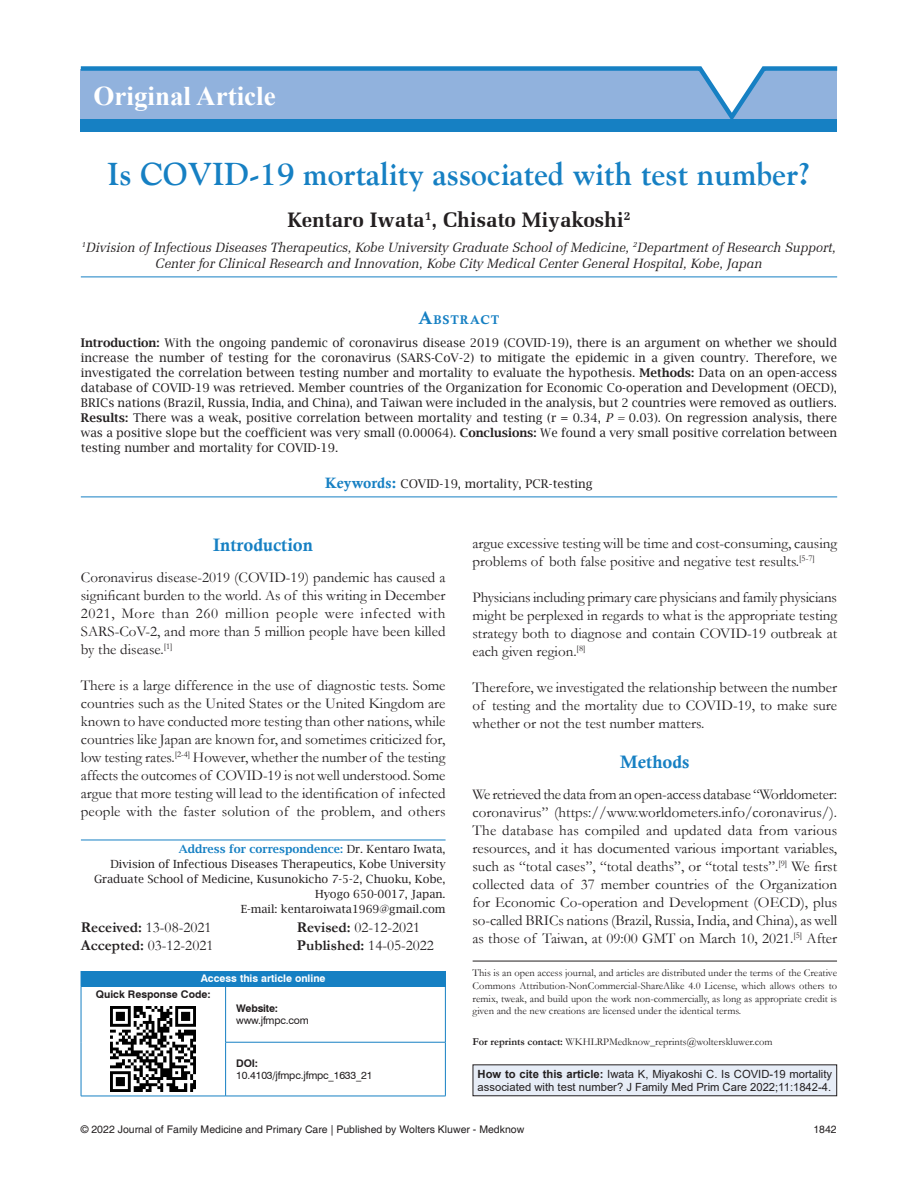
<style>
.page{position:relative;width:918px;height:1188px;background:#fff}
.page>*{position:absolute;margin:0;border:0;box-sizing:border-box;transform-origin:0 0}
.AT{font:700 31.5px "Goudy";color:#1680c3}
.AH{font:700 27px "Times New Roman";color:#fff}
.AU{font:700 21px "Zapf Elliptical 711 BT";color:#231f20}
.t1{font:18px "Calis MT Bol";color:#1680c3}
.TX{font:15px/18px "Garamond";color:#231f20;text-align:justify}
.TX-2{font:700 15px "Garamond";color:#231f20}
.AFF{font:italic 13.5px/16.2px "Zapf Elliptical 711 BT";color:#231f20;text-align:center}
.ABSH{font:12.6px "Calis MT Bol";letter-spacing:.07em;color:#1680c3}
.ABS{font:12px/15px "Lucida Bright";color:#231f20;text-align:justify}
.KWD{font:12px "Lucida Bright";color:#231f20}
.ADD{font:11.25px/15px "Lucida Bright";color:#231f20;text-align:right}
.HTC{font:11.25px/13.5px "Arial";color:#231f20}
.Reprint{font:10.5px/12.6px "Garamond";color:#231f20;text-align:justify}
.RF{font:10.5px "Helvetica";color:#231f20}
.WEB{font:10.5px/12.6px "Swiss 721 BT";letter-spacing:-.015em;color:#231f20}
.AAO{font:700 10.5px "Swiss 721 BT";color:#fff}
.QRC{font:700 10.5px "Swiss 721 BT";color:#231f20}
.s1{font-size:18px}
.s2{font-weight:600}
.s3{font-style:italic}
.s4{font-family:"Calis MT Bol";font-size:15px;color:#1680c3}
.s5{font-weight:600;color:#1680c3}
.s6{font-weight:700}
.s7{font-weight:400}
</style>
<div class="page">
<svg style="left:80px;top:66px;width:758px;height:59px;background:#8ab0db"></svg>
<div style="left:81px;top:119px;width:756px;height:13px;background:#1680c3"></div>
<hr style="left:81px;top:277px;width:756px;height:1px;background:#1680c3">
<hr style="left:81px;top:497px;width:756px;height:1px;background:#1680c3">
<div style="left:81px;top:971px;width:364px;height:15px;background:#1680c3"></div>
<svg style="left:445px;top:971px;width:1px;height:15px"></svg>
<hr style="left:81px;top:1096px;width:145px;height:1px;background:#1680c3">
<hr style="left:226px;top:1096px;width:220px;height:1px;background:#1680c3">
<hr style="left:81px;top:986px;width:145px;height:1px;background:#1680c3">
<hr style="left:81px;top:986px;width:1px;height:56px;background:#1680c3">
<hr style="left:81px;top:1042px;width:1px;height:54px;background:#1680c3">
<hr style="left:226px;top:986px;width:220px;height:1px;background:#1680c3">
<hr style="left:225px;top:986px;width:1px;height:56px;background:#1680c3">
<hr style="left:445px;top:986px;width:1px;height:56px;background:#1680c3">
<hr style="left:225px;top:1042px;width:221px;height:1px;background:#1680c3">
<hr style="left:225px;top:1042px;width:1px;height:54px;background:#1680c3">
<hr style="left:445px;top:1042px;width:1px;height:54px;background:#1680c3">
<img style="left:111px;top:1007px;width:85px;height:85px">
<hr style="left:81px;top:840px;width:365px;height:1px;background:#1680c3">
<div style="left:473px;top:1065px;width:364px;height:31px;background:#e7edf7"></div>
<div style="left:473px;top:1064px;width:364px;height:32px;border:1px solid #231f20"></div>
<hr style="left:473px;top:961px;width:364px;height:1px;background:#231f20">
<p class="AH" style="left:94px;top:77px;width:184px">Original Article</p>
<p class="AT" style="left:107px;top:155px;width:705px">Is COVID‑19 mortality associated with test number?</p>
<p class="AU" style="left:287px;top:207px;width:345px">Kentaro Iwata<sup>1</sup>, Chisato Miyakoshi<sup>2</sup></p>
<p class="AFF" style="left:82px;top:239px;width:756px"><sup>1</sup>Division of Infectious Diseases Therapeutics, Kobe University Graduate School of Medicine, <sup>2</sup>Department of Research Support,<br>Center for Clinical Research and Innovation, Kobe City Medical Center General Hospital, Kobe, Japan</p>
<p class="ABSH" style="left:419px;top:312px;width:82px"><span class="s1">A</span>BSTRACT</p>
<p class="ABS" style="left:81px;top:335px;width:758px"><span class="s2">Introduction:</span> With the ongoing pandemic of coronavirus disease 2019 (COVID‑19), there is an argument on whether we should increase the number of testing for the coronavirus (SARS‑CoV‑2) to mitigate the epidemic in a given country. Therefore, we investigated the correlation between testing number and mortality to evaluate the hypothesis. <span class="s2">Methods:</span> Data on an open‑access database of COVID‑19 was retrieved. Member countries of the Organization for Economic Co‑operation and Development (OECD), BRICs nations (Brazil, Russia, India, and China), and Taiwan were included in the analysis, but 2 countries were removed as outliers.<br><span class="s2">Results:</span> There was a weak, positive correlation between mortality and testing (r = 0.34, <span class="s3">P =</span> 0.03). On regression analysis, there was a positive slope but the coefficient was very small (0.00064). <span class="s2">Conclusions:</span> We found a very small positive correlation between testing number and mortality for COVID‑19.</p>
<p class="KWD" style="left:325px;top:477px;width:269px"><span class="s4">Keywords:</span> COVID‑19, mortality, PCR‑testing</p>
<h1 class="t1" style="left:213px;top:535px;width:101px">Introduction</h1>
<p class="TX" style="left:81px;top:568px;width:366px">Coronavirus disease‑2019 (COVID‑19) pandemic has caused a significant burden to the world. As of this writing in December 2021, More than 260 million people were infected with SARS‑CoV‑2, and more than 5 million people have been killed by the disease.<sup>[1]</sup></p>
<p class="TX" style="left:81px;top:676px;width:366px">There is a large difference in the use of diagnostic tests. Some countries such as the United States or the United Kingdom are known to have conducted more testing than other nations, while countries like Japan are known for, and sometimes criticized for, low testing rates.<sup>[2‑4]</sup> However, whether the number of the testing affects the outcomes of COVID‑19 is not well understood. Some argue that more testing will lead to the identification of infected people with the faster solution of the problem, and others</p>
<p class="ADD" style="left:94px;top:842px;width:353px"><span class="s5">Address for correspondence:</span> Dr. Kentaro Iwata,<br>Division of Infectious Diseases Therapeutics, Kobe University Graduate School of Medicine, Kusunokicho 7‑5‑2, Chuoku, Kobe, Hyogo 650‑0017, Japan.<br>E‑mail: kentaroiwata1969@gmail.com</p>
<p class="TX" style="left:81px;top:918px;width:132px"><span class="s6">Received:</span> 13‑08‑2021</p>
<p class="TX" style="left:297px;top:918px;width:125px"><span class="s6">Revised:</span> 02‑12‑2021</p>
<p class="TX" style="left:81px;top:936px;width:134px"><span class="s6">Accepted:</span> 03‑12‑2021</p>
<p class="TX-2" style="left:297px;top:935px;width:139px">Published: <span class="s7">14-05-2022</span></p>
<p class="AAO" style="left:201px;top:972px;width:126px">Access this article online</p>
<p class="QRC" style="left:96px;top:988px;width:116px">Quick Response Code:</p>
<p class="WEB" style="left:236px;top:1002px;width:74px"><span class="s6">Website: </span>www.jfmpc.com</p>
<p class="WEB" style="left:236px;top:1057px;width:138px"><span class="s6">DOI:<br></span>10.4103/jfmpc.jfmpc_1633_21</p>
<p class="TX" style="left:473px;top:534px;width:366px">argue excessive testing will be time and cost‑consuming, causing problems of both false positive and negative test results.<sup>[5‑7]</sup></p>
<p class="TX" style="left:473px;top:588px;width:366px">Physicians including primary care physicians and family physicians might be perplexed in regards to what is the appropriate testing strategy both to diagnose and contain COVID‑19 outbreak at each given region.<sup>[8]</sup></p>
<p class="TX" style="left:473px;top:678px;width:366px">Therefore, we investigated the relationship between the number of testing and the mortality due to COVID‑19, to make sure whether or not the test number matters.</p>
<h1 class="t1" style="left:620px;top:751px;width:71px">Methods</h1>
<p class="TX" style="left:473px;top:785px;width:366px">We retrieved the data from an open‑access database “Worldometer: coronavirus” (https://www.worldometers.info/coronavirus/).<br>The database has compiled and updated data from various resources, and it has documented various important variables, such as “total cases”, “total deaths”, or “total tests”.<sup>[9]</sup> We first collected data of 37 member countries of the Organization for Economic Co‑operation and Development (OECD), plus so‑called BRICs nations (Brazil, Russia, India, and China), as well as those of Taiwan, at 09:00 GMT on March 10, 2021.<sup>[5]</sup> After</p>
<p class="Reprint" style="left:473px;top:967px;width:366px">This is an open access journal, and articles are distributed under the terms of the Creative Commons Attribution‑NonCommercial‑ShareAlike 4.0 License, which allows others to remix, tweak, and build upon the work non‑commercially, as long as appropriate credit is given and the new creations are licensed under the identical terms.</p>
<p class="Reprint" style="left:473px;top:1035px;width:301px"><span class="s6">For reprints contact:</span> WKHLRPMedknow_reprints@wolterskluwer.com</p>
<p class="HTC" style="left:478px;top:1067px;width:356px"><span class="s6">How to cite this article:</span> Iwata K, Miyakoshi C. Is COVID‑19 mortality associated with test number? J Family Med Prim Care 2022;11:1842-4.</p>
<p class="RF" style="left:81px;top:1124px;width:445px">© 2022 Journal of Family Medicine and Primary Care | Published by Wolters Kluwer ‑ Medknow</p>
<p class="RF" style="left:813px;top:1124px;width:25px">1842</p>
</div>
